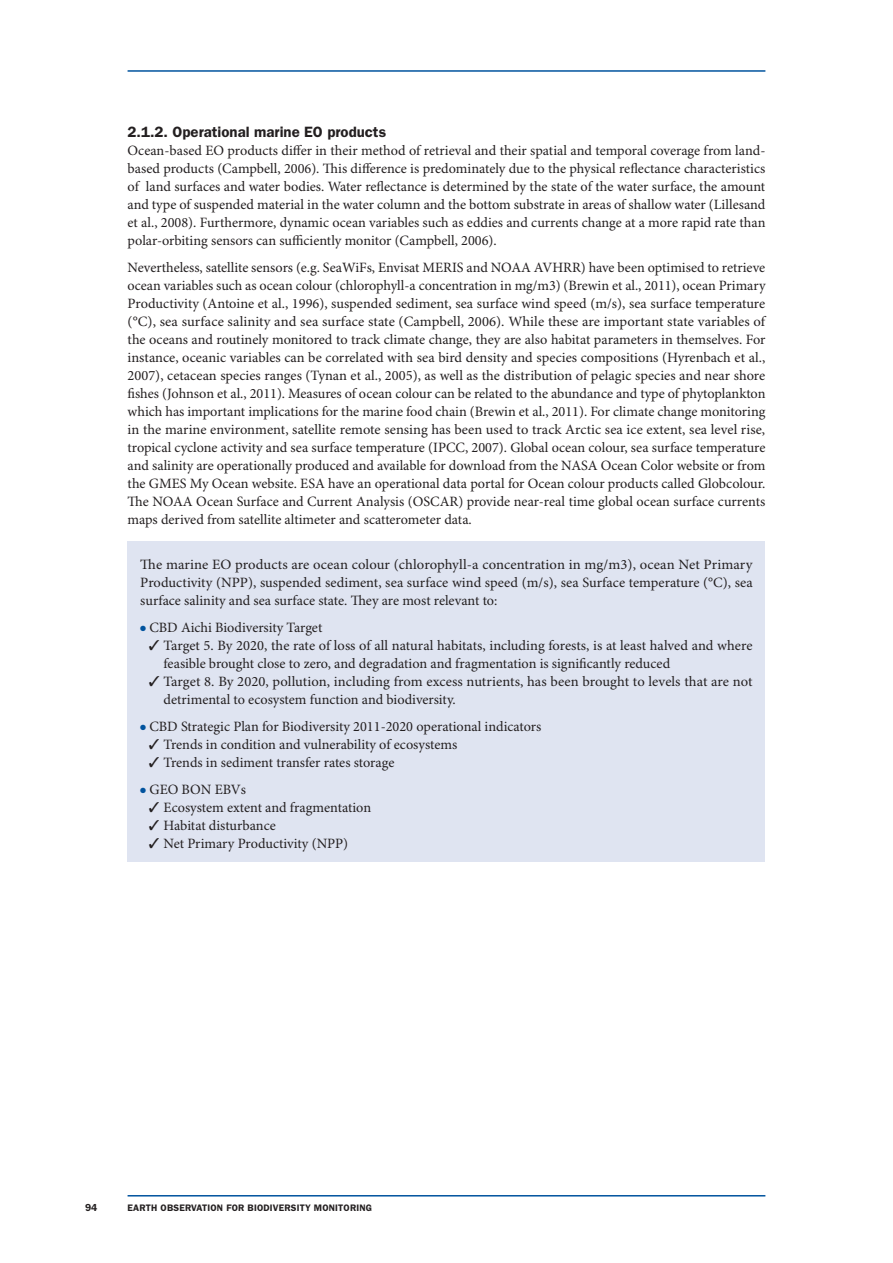
<style>
.page{position:relative;width:893px;height:1263px;background:#fff}
.page>*{position:absolute;margin:0;border:0;box-sizing:border-box;transform-origin:0 0}
.t1{font:600 15px "ITC Franklin Gothic Std";color:#231f20}
.t2{font:14.25px/18px "Minion Pro";color:#231f20;text-align:justify}
.t3{font:600 10.2px "ITC Franklin Gothic Std";color:#231f20}
.t4{font:600 9.45px "ITC Franklin Gothic Std";letter-spacing:.02em;color:#231f20}
.s1{color:#01539e}
</style>
<div class="page">
<hr style="left:128px;top:1195px;width:637px;height:1px;background:#01539e">
<hr style="left:128px;top:70px;width:637px;height:2px;background:#01539e">
<div style="left:128px;top:541px;width:637px;height:320px;background:#dfe4f1"></div>
<p class="t1" style="left:128px;top:123px;width:260px">2.1.2. Operational marine EO products</p>
<p class="t2" style="left:128px;top:142px;width:639px">Ocean-based EO products differ in their method of retrieval and their spatial and temporal coverage from land&shy;based products (Campbell, 2006). This difference is predominately due to the physical reflectance characteristics of land surfaces and water bodies. Water reflectance is determined by the state of the water surface, the amount and type of suspended material in the water column and the bottom substrate in areas of shallow water (Lillesand et al., 2008). Furthermore, dynamic ocean variables such as eddies and currents change at a more rapid rate than polar-orbiting sensors can sufficiently monitor (Campbell, 2006).</p>
<p class="t2" style="left:128px;top:259px;width:639px">Nevertheless, satellite sensors (e.g. SeaWiFs, Envisat MERIS and NOAA AVHRR) have been optimised to retrieve ocean variables such as ocean colour (chlorophyll-a concentration in mg/m3) (Brewin et al., 2011), ocean Primary Productivity (Antoine et al., 1996), suspended sediment, sea surface wind speed (m/s), sea surface temperature (°C), sea surface salinity and sea surface state (Campbell, 2006). While these are important state variables of the oceans and routinely monitored to track climate change, they are also habitat parameters in themselves. For instance, oceanic variables can be correlated with sea bird density and species compositions (Hyrenbach et al., 2007), cetacean species ranges (Tynan et al., 2005), as well as the distribution of pelagic species and near shore fishes (Johnson et al., 2011). Measures of ocean colour can be related to the abundance and type of phytoplankton which has important implications for the marine food chain (Brewin et al., 2011). For climate change monitoring in the marine environment, satellite remote sensing has been used to track Arctic sea ice extent, sea level rise, tropical cyclone activity and sea surface temperature (IPCC, 2007). Global ocean colour, sea surface temperature and salinity are operationally produced and available for download from the NASA Ocean Color website or from the GMES My Ocean website. ESA have an operational data portal for Ocean colour products called Globcolour.<br>The NOAA Ocean Surface and Current Analysis (OSCAR) provide near-real time global ocean surface currents maps derived from satellite altimeter and scatterometer data.</p>
<p class="t2" style="left:140px;top:556px;width:614px">The marine EO products are ocean colour (chlorophyll-a concentration in mg/m3), ocean Net Primary Productivity (NPP), suspended sediment, sea surface wind speed (m/s), sea Surface temperature (°C), sea surface salinity and sea surface state. They are most relevant to:</p>
<p class="t2" style="left:140px;top:619px;width:184px"><span class="s1">●</span> CBD Aichi Biodiversity Target</p>
<p class="t2" style="left:164px;top:637px;width:590px;text-indent:-15px">✓ Target 5. By 2020, the rate of loss of all natural habitats, including forests, is at least halved and where feasible brought close to zero, and degradation and fragmentation is significantly reduced</p>
<p class="t2" style="left:164px;top:673px;width:590px;text-indent:-15px">✓ Target 8. By 2020, pollution, including from excess nutrients, has been brought to levels that are not detrimental to ecosystem function and biodiversity.</p>
<p class="t2" style="left:140px;top:718px;width:402px"><span class="s1">●</span> CBD Strategic Plan for Biodiversity 2011-2020 operational indicators</p>
<p class="t2" style="left:149px;top:736px;width:310px">✓ Trends in condition and vulnerability of ecosystems</p>
<p class="t2" style="left:149px;top:754px;width:247px">✓ Trends in sediment transfer rates storage</p>
<p class="t2" style="left:140px;top:781px;width:107px"><span class="s1">●</span> GEO BON EBVs</p>
<p class="t2" style="left:149px;top:799px;width:224px">✓ Ecosystem extent and fragmentation</p>
<p class="t2" style="left:149px;top:817px;width:128px">✓ Habitat disturbance</p>
<p class="t2" style="left:149px;top:835px;width:201px">✓ Net Primary Productivity (NPP)</p>
<p class="t3" style="left:85px;top:1201px;width:14px">94</p>
<p class="t4" style="left:128px;top:1202px;width:246px">EARTH OBSERVATION FOR BIODIVERSITY MONITORING</p>
</div>
